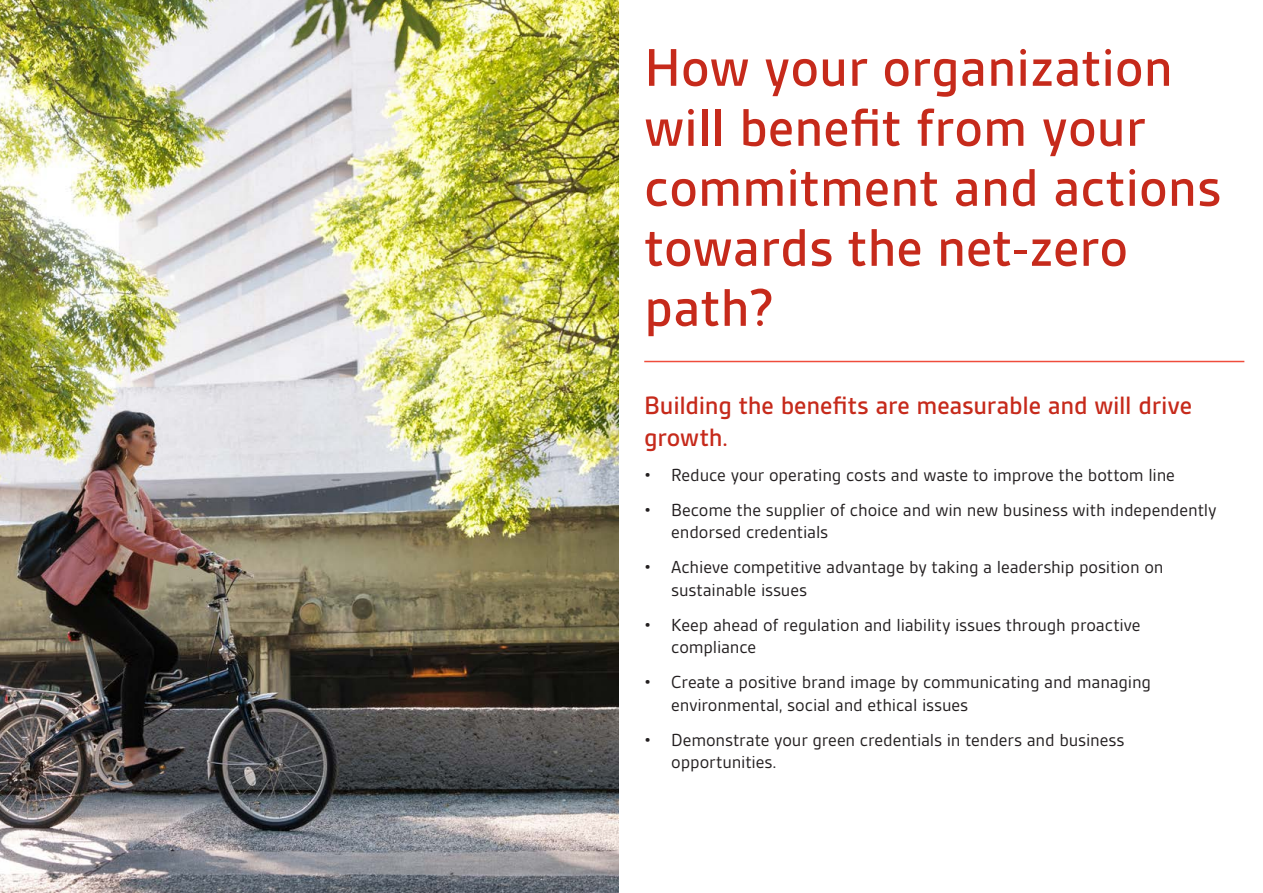
<style>
.page{position:relative;width:1263px;height:893px;background:#fff}
.page>*{position:absolute;margin:0;border:0;box-sizing:border-box;transform-origin:0 0}
.t1{font:500 57px/60px "BSI Gesta";color:#c62a1b}
.Heading_3_White{font:500 27px/32.2px "BSI Gesta";letter-spacing:-.01em;color:#c62a1b}
.t2{font:18.75px/22.5px "BSI Gesta";letter-spacing:-.01em;color:#231f20}
</style>
<div class="page">
<img style="left:0;top:0;width:619px;height:893px">
<hr style="left:644px;top:361px;width:600px;height:1px;background:#ef4d3c">
<p class="t1" style="left:644px;top:38px;width:578px">How your organization will benefit from your commitment and actions towards the net-zero path?</p>
<p class="Heading_3_White" style="left:644px;top:389px;width:549px">Building the benefits are measurable and will drive growth.</p>
<p class="t2" style="left:644px;top:464px;width:532px">• Reduce your operating costs and waste to improve the bottom line</p>
<p class="t2" style="left:671px;top:499px;width:547px;text-indent:-27px">• Become the supplier of choice and win new business with independently endorsed credentials</p>
<p class="t2" style="left:671px;top:556px;width:494px;text-indent:-27px">• Achieve competitive advantage by taking a leadership position on sustainable issues</p>
<p class="t2" style="left:671px;top:613px;width:471px;text-indent:-27px">• Keep ahead of regulation and liability issues through proactive compliance</p>
<p class="t2" style="left:671px;top:671px;width:481px;text-indent:-27px">• Create a positive brand image by communicating and managing environmental, social and ethical issues</p>
<p class="t2" style="left:671px;top:728px;width:455px;text-indent:-27px">• Demonstrate your green credentials in tenders and business opportunities.</p>
</div>
